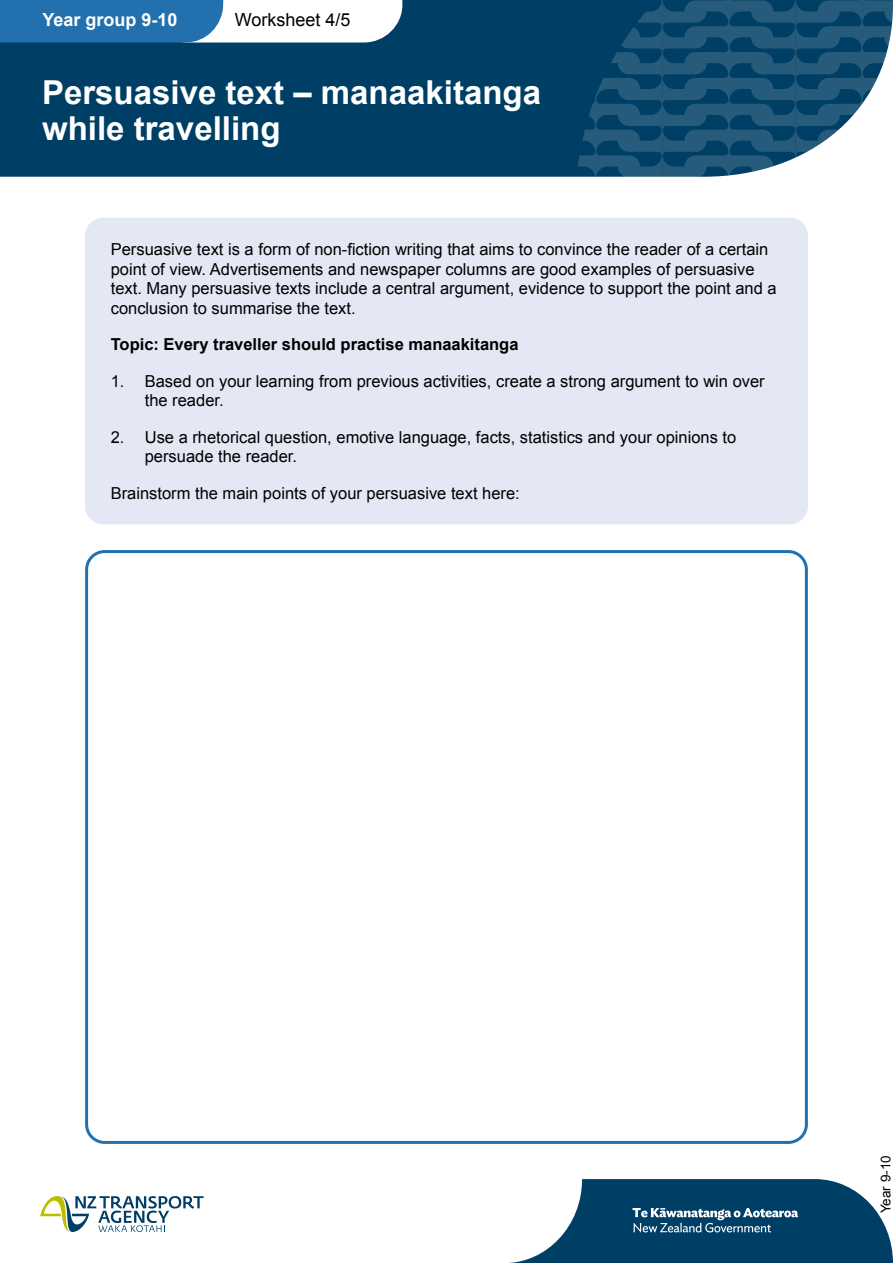
<style>
.page{position:relative;width:893px;height:1263px;background:#fff}
.page>*{position:absolute;margin:0;border:0;box-sizing:border-box;transform-origin:0 0}
.t1{font:700 33px/36px "Arial";color:#fff}
.Body_copy_-_11pt{font:700 18px "Arial";color:#fff}
.t2{font:18px "Arial";color:#000}
.Body_copy_-_11pt-2{font:16.5px/19.5px "Arial";color:#000}
.numbered_list{font:16.5px/19.5px "Arial";color:#000}
.Body_copy_-_11pt-3{font:700 16.5px "Arial";color:#000}
</style>
<div class="page">
<div style="left:0;top:0;width:575px;height:177px;background:#003f65"></div>
<svg style="left:575px;top:0;width:318px;height:177px;background:#2f6280"></svg>
<svg style="left:0;top:0;width:402px;height:43px"></svg>
<svg style="left:40px;top:1196px;width:164px;height:36px"></svg>
<svg style="left:509px;top:1179px;width:384px;height:84px"></svg>
<div style="left:85px;top:218px;width:723px;height:306px;background:#e3e8f4;border-radius:18px"></div>
<div style="left:85px;top:550px;width:723px;height:594px;border:3px solid #2270ad;border-radius:18px"></div>
<p class="Body_copy_-_11pt" style="left:43px;top:8px;width:137px">Year group 9-10</p>
<p class="t2" style="left:235px;top:8px;width:117px">Worksheet 4/5</p>
<p class="t1" style="left:42px;top:75px;width:500px">Persuasive text – manaakitanga while travelling</p>
<p class="Body_copy_-_11pt-2" style="left:111px;top:240px;width:667px">Persuasive text is a form of non-fiction writing that aims to convince the reader of a certain point of view. Advertisements and newspaper columns are good examples of persuasive text. Many persuasive texts include a central argument, evidence to support the point and a conclusion to summarise the text.</p>
<p class="Body_copy_-_11pt-3" style="left:111px;top:334px;width:409px">Topic: Every traveller should practise manaakitanga</p>
<p class="numbered_list" style="left:145px;top:371px;width:621px;text-indent:-34px">1. Based on your learning from previous activities, create a strong argument to win over the reader.</p>
<p class="numbered_list" style="left:145px;top:427px;width:593px;text-indent:-34px">2. Use a rhetorical question, emotive language, facts, statistics and your opinions to persuade the reader.</p>
<p class="Body_copy_-_11pt-2" style="left:111px;top:483px;width:411px">Brainstorm the main points of your persuasive text here:</p>
</div>
